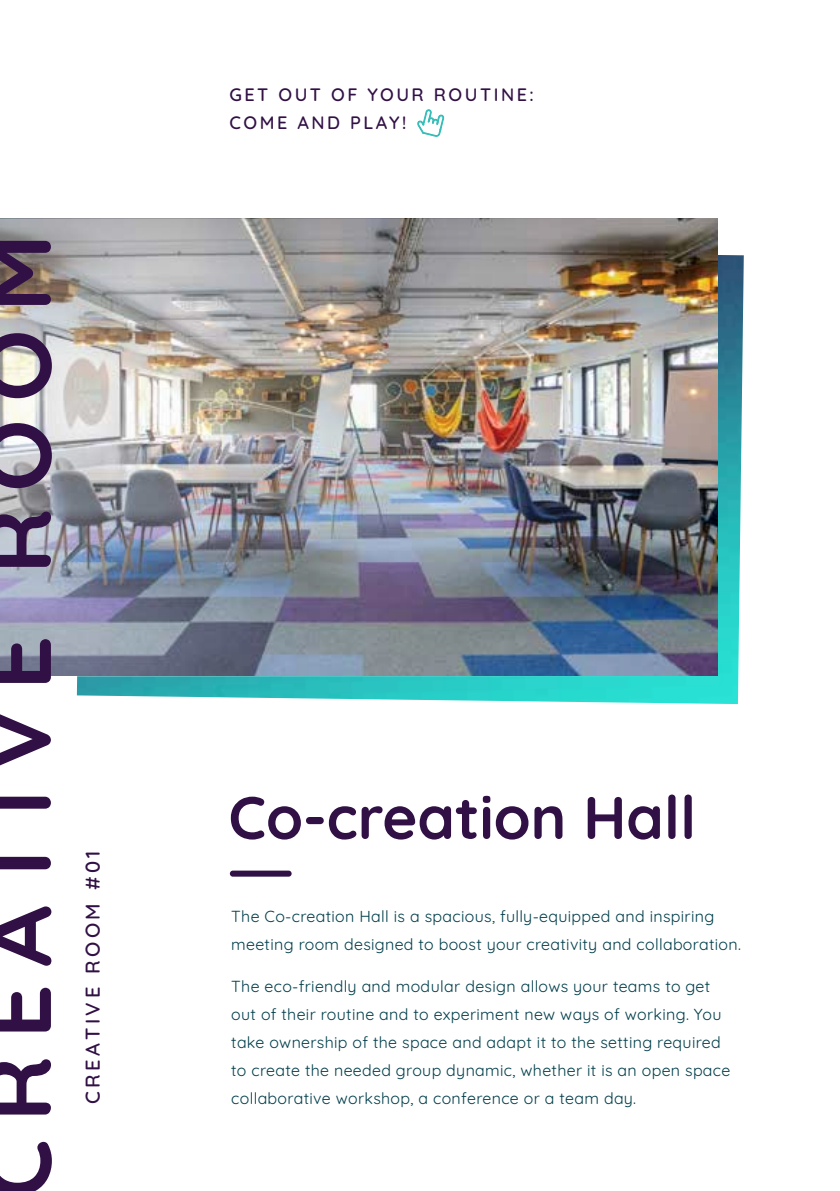
<style>
.page{position:relative;width:840px;height:1191px;background:#fff}
.page>*{position:absolute;margin:0;border:0;box-sizing:border-box;transform-origin:0 0}
.t1{font:700 60px "Quicksand";color:#311045}
.t2{font:500 20px "Quicksand";letter-spacing:.18em;color:#311045}
.t3{font:500 18px/28px "Quicksand";letter-spacing:.14em;color:#311045}
.t4{font:16px/28px "Quicksand";letter-spacing:.02em;color:#003e4a}
</style>
<div class="page">
<img style="left:77px;top:247px;width:666px;height:457px">
<div style="left:230px;top:870px;width:61px;height:6px;background:#311045;border-radius:3px"></div>
<img style="left:0;top:219px;width:716px;height:457px">
<svg style="left:0;top:241px;width:52px;height:950px"></svg>
<svg style="left:417px;top:109px;width:27px;height:28px"></svg>
<p class="t3" style="left:229px;top:79px;width:306px">GET OUT OF YOUR ROUTINE:<br>COME AND PLAY!</p>
<p class="t2" style="left:76px;top:1104px;width:255px;rotate:-90deg">CREATIVE ROOM #01</p>
<h1 class="t1" style="left:228px;top:768px;width:469px">Co-creation Hall</h1>
<p class="t4" style="left:231px;top:900px;width:511px">The Co-creation Hall is a spacious, fully-equipped and inspiring meeting room designed to boost your creativity and collaboration.</p>
<p class="t4" style="left:231px;top:970px;width:500px">The eco-friendly and modular design allows your teams to get out of their routine and to experiment new ways of working. You take ownership of the space and adapt it to the setting required to create the needed group dynamic, whether it is an open space</p>
<p class="t4" style="left:231px;top:1082px;width:406px">collaborative workshop, a conference or a team day.</p>
</div>
